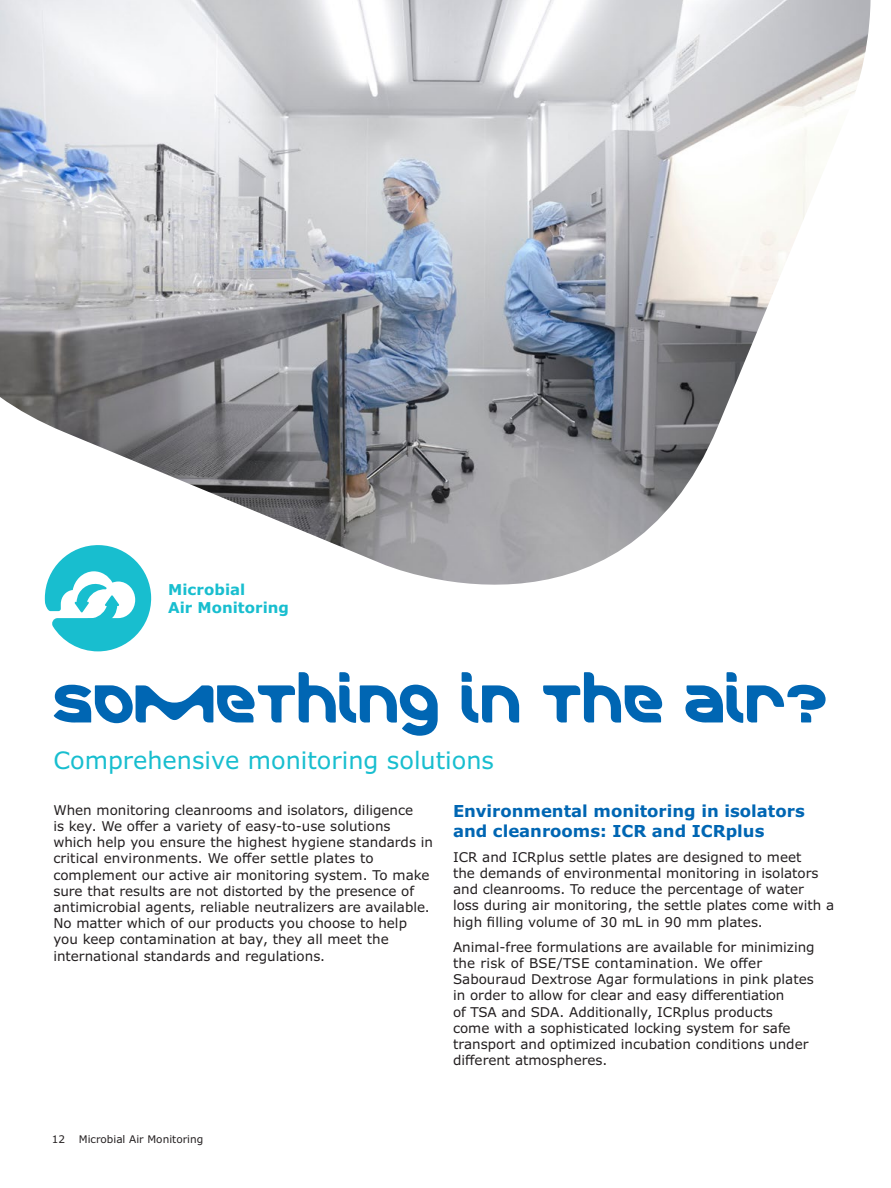
<style>
.page{position:relative;width:891px;height:1188px;background:#fff}
.page>*{position:absolute;margin:0;border:0;box-sizing:border-box;transform-origin:0 0}
.t1{font:54px "Merck";color:#0066b3}
.t2{font:24px "Verdana Pro";color:#18becf}
.t3{font:700 16.5px/19.5px "Verdana Pro";color:#0066b3}
.t4{font:700 15px/18px "Verdana Pro";color:#18becf}
.t5{font:13.5px/16.2px "Verdana Pro";color:#231f20}
.t6{font:10.5px "Verdana Pro";color:#231f20}
</style>
<div class="page">
<img style="left:0;top:0;width:871px;height:601px">
<svg style="left:45px;top:544px;width:107px;height:107px"></svg>
<p class="t4" style="left:168px;top:581px;width:122px">Microbial<br>Air Monitoring</p>
<h1 class="t1" style="left:53px;top:672px;width:776px">SOMETHING IN THE AIR?</h1>
<h2 class="t2" style="left:53px;top:745px;width:442px">Comprehensive monitoring solutions</h2>
<p class="t5" style="left:53px;top:802px;width:381px">When monitoring cleanrooms and isolators, diligence<br>is key. We offer a variety of easy-to-use solutions<br>which help you ensure the highest hygiene standards in critical environments. We offer settle plates to complement our active air monitoring system. To make sure that results are not distorted by the presence of antimicrobial agents, reliable neutralizers are available.<br>No matter which of our products you choose to help you keep contamination at bay, they all meet the international standards and regulations.</p>
<p class="t3" style="left:453px;top:801px;width:353px">Environmental monitoring in isolators and cleanrooms: ICR and ICRplus</p>
<p class="t5" style="left:453px;top:849px;width:383px">ICR and ICRplus settle plates are designed to meet<br>the demands of environmental monitoring in isolators and cleanrooms. To reduce the percentage of water<br>loss during air monitoring, the settle plates come with a high filling volume of 30 mL in 90 mm plates.</p>
<p class="t5" style="left:453px;top:939px;width:363px">Animal-free formulations are available for minimizing the risk of BSE/TSE contamination. We offer Sabouraud Dextrose Agar formulations in pink plates in order to allow for clear and easy differentiation<br>of TSA and SDA. Additionally, ICRplus products<br>come with a sophisticated locking system for safe transport and optimized incubation conditions under different atmospheres.</p>
<p class="t6" style="left:52px;top:1132px;width:15px">12</p>
<p class="t6" style="left:79px;top:1132px;width:126px">Microbial Air Monitoring</p>
</div>
